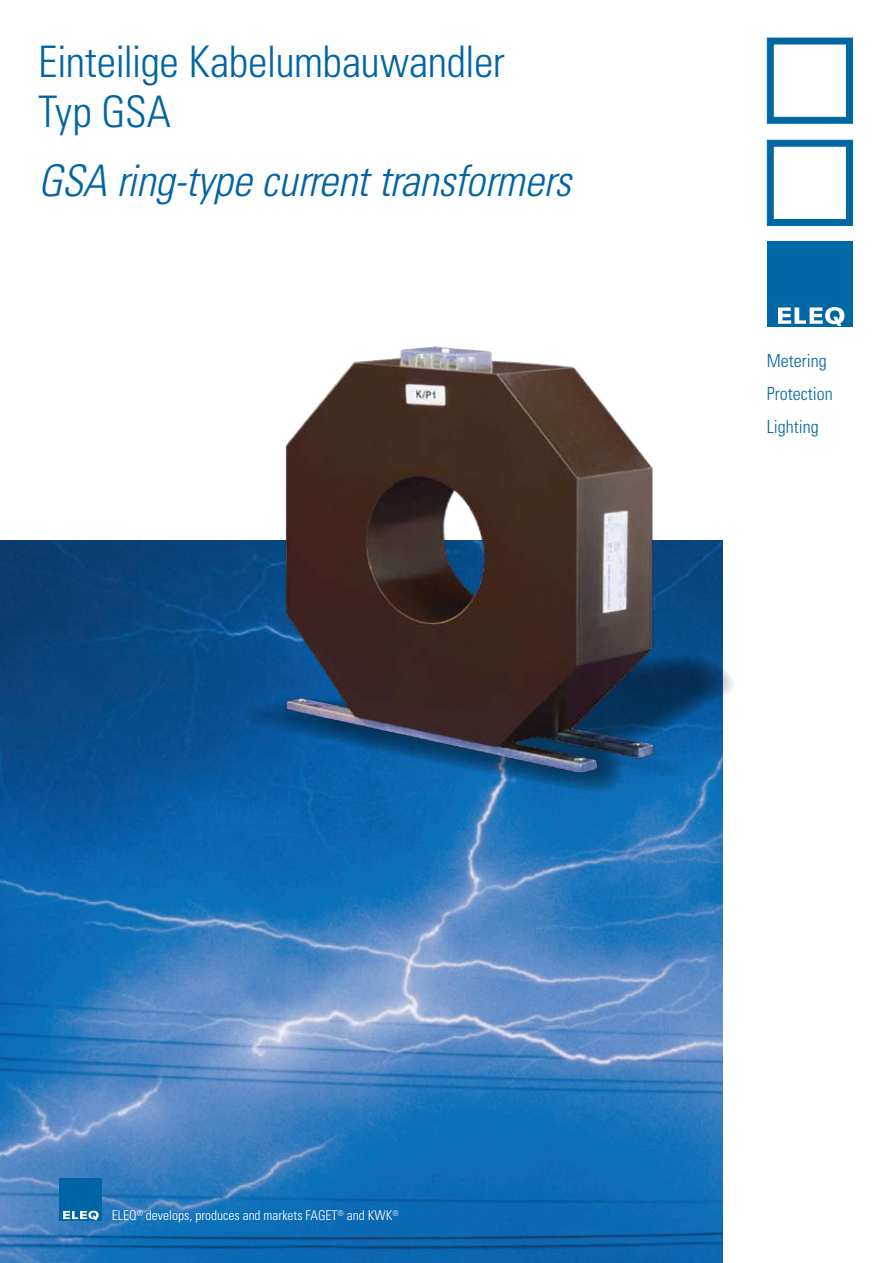
<style>
.page{position:relative;width:893px;height:1263px;background:#fff}
.page>*{position:absolute;margin:0;border:0;box-sizing:border-box;transform-origin:0 0}
.t1{font:300 condensed 43.5px/50.2px "Univers";letter-spacing:-.01em;color:#0065a4}
.t2{font:italic 300 condensed 43.5px "Univers";letter-spacing:-.01em;color:#0065a4}
.t3{font:300 condensed 18px/33px "Univers";color:#0067a5}
.t4{font:300 condensed 13.5px "Univers";color:#fff}
</style>
<div class="page">
<img style="left:0;top:541px;width:723px;height:722px">
<div style="left:59px;top:1178px;width:43px;height:42px;background:#0065a4"></div>
<svg style="left:63px;top:1211px;width:36px;height:9px"></svg>
<svg style="left:240px;top:655px;width:493px;height:137px;background:#2367a1"></svg>
<img style="left:274px;top:346px;width:399px;height:464px">
<svg style="left:767px;top:140px;width:86px;height:86px"></svg>
<svg style="left:767px;top:38px;width:86px;height:85px"></svg>
<div style="left:767px;top:241px;width:86px;height:86px;background:#0067a5"></div>
<svg style="left:778px;top:307px;width:66px;height:19px"></svg>
<h1 class="t1" style="left:38px;top:37px;width:468px">Einteilige Kabelumbauwandler<br>Typ GSA</h1>
<h1 class="t2" style="left:38px;top:154px;width:534px">GSA ring-type current transformers</h1>
<h2 class="t3" style="left:767px;top:344px;width:67px">Metering<br>Protection<br>Lighting</h2>
<p class="t4" style="left:112px;top:1207px;width:288px">ELEQ<sup>®</sup> develops, produces and markets FAGET<sup>®</sup> and KWK<sup>®</sup></p>
</div>
